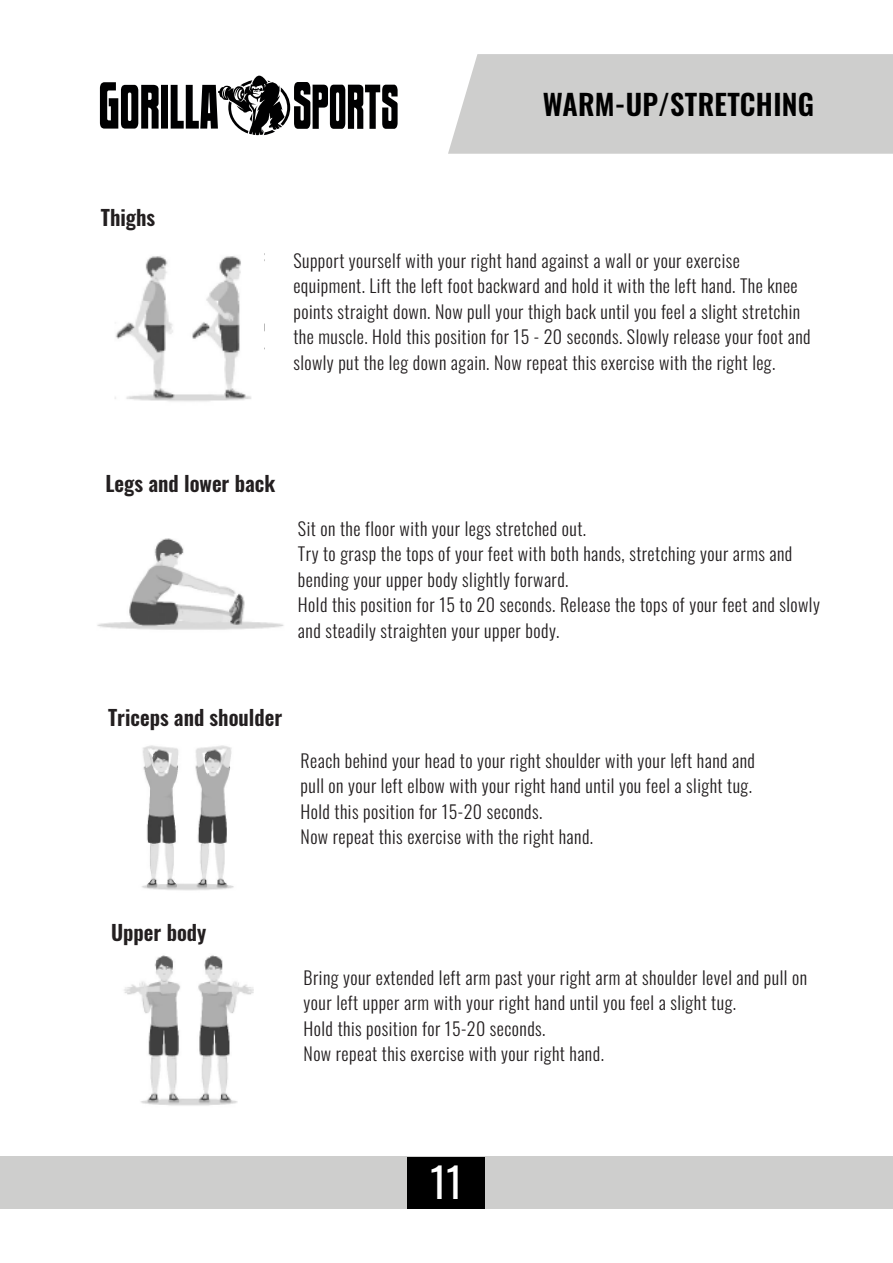
<style>
.page{position:relative;width:893px;height:1263px;background:#fff}
.page>*{position:absolute;margin:0;border:0;box-sizing:border-box;transform-origin:0 0}
.t1{font:40.5px "Oswald";color:#fff}
.t2{font:600 28.5px "Oswald";letter-spacing:.01em;color:#000}
.t3{font:600 21px "Oswald";color:#231f20}
.t4{font:300 18px/25.5px "Oswald";letter-spacing:.025em;color:#231f20}
</style>
<div class="page">
<div style="left:448px;top:54px;width:445px;height:100px;background:#cececd"></div>
<div style="left:0;top:1156px;width:892px;height:53px;background:#cececd"></div>
<div style="left:408px;top:1157px;width:77px;height:51px;background:#000"></div>
<svg style="left:100px;top:76px;width:298px;height:59px"></svg>
<img style="left:115px;top:256px;width:136px;height:146px">
<img style="left:97px;top:538px;width:187px;height:92px">
<img style="left:142px;top:745px;width:92px;height:146px">
<img style="left:124px;top:955px;width:130px;height:151px">
<p class="t3" style="left:101px;top:198px;width:56px">Thighs</p>
<p class="t2" style="left:543px;top:79px;width:273px">WARM-UP/STRETCHING</p>
<p class="t4" style="left:293px;top:246px;width:448px">Support yourself with your right hand against a wall or your exercise</p>
<p class="t4" style="left:293px;top:271px;width:519px">equipment. Lift the left foot backward and hold it with the left hand. The knee points straight down. Now pull your thigh back until you feel a slight stretchin the muscle. Hold this position for 15 - 20 seconds. Slowly release your foot and slowly put the leg down again. Now repeat this exercise with the right leg.</p>
<p class="t3" style="left:106px;top:465px;width:171px">Legs and lower back</p>
<p class="t4" style="left:298px;top:514px;width:290px">Sit on the floor with your legs stretched out.</p>
<p class="t4" style="left:298px;top:539px;width:496px">Try to grasp the tops of your feet with both hands, stretching your arms and bending your upper body slightly forward.</p>
<p class="t4" style="left:298px;top:590px;width:523px">Hold this position for 15 to 20 seconds. Release the tops of your feet and slowly and steadily straighten your upper body.</p>
<p class="t3" style="left:108px;top:698px;width:176px">Triceps and shoulder</p>
<p class="t4" style="left:301px;top:746px;width:456px">Reach behind your head to your right shoulder with your left hand and</p>
<p class="t4" style="left:301px;top:771px;width:453px">pull on your left elbow with your right hand until you feel a slight tug.</p>
<p class="t4" style="left:301px;top:797px;width:243px">Hold this position for 15-20 seconds.</p>
<p class="t4" style="left:301px;top:822px;width:294px">Now repeat this exercise with the right hand.</p>
<p class="t3" style="left:111px;top:914px;width:97px">Upper body</p>
<p class="t4" style="left:304px;top:963px;width:505px">Bring your extended left arm past your right arm at shoulder level and pull on your left upper arm with your right hand until you feel a slight tug.</p>
<p class="t4" style="left:304px;top:1014px;width:243px">Hold this position for 15-20 seconds.</p>
<p class="t4" style="left:304px;top:1039px;width:302px">Now repeat this exercise with your right hand.</p>
<p class="t1" style="left:430px;top:1147px;width:34px">11</p>
</div>
